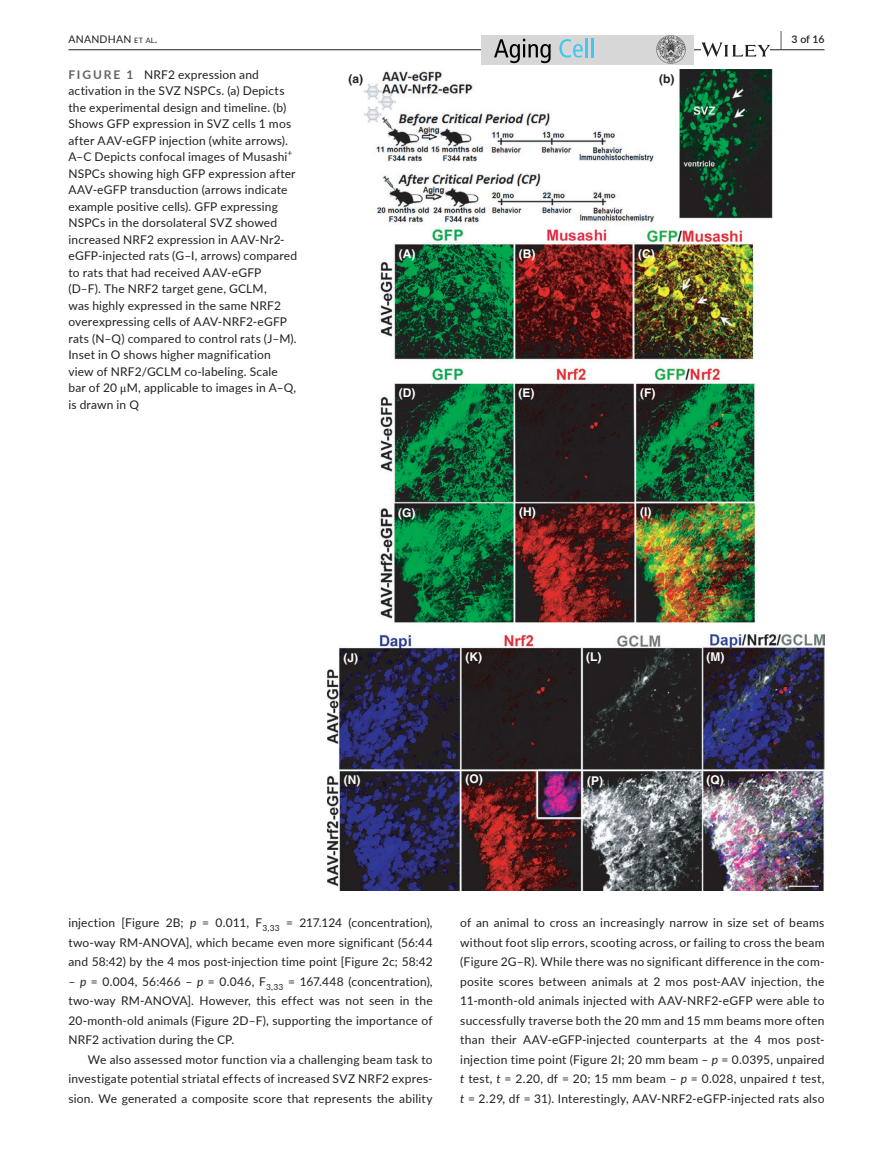
<style>
.page{position:relative;width:893px;height:1174px;background:#fff}
.page>*{position:absolute;margin:0;border:0;box-sizing:border-box;transform-origin:0 0}
.t1{font:12px/16.5px "Lato";letter-spacing:.015em;color:#231f20;text-align:justify}
.t2{font:700 12px "Helvetica";color:#fff}
.t3{font:700 12px "Helvetica";color:#231f20}
.t4{font:10.5px "Lato";letter-spacing:.025em;color:#231f20}
.t5{font:600 10.5px "Lato";color:#231f20}
.t6{font:8.4px "Lato";color:#231f20}
.s1{font-size:7.35px}
.s2{font-size:19.5px}
.s3{font-weight:700;color:#636366}
.s4{font-family:"STIX"}
.s5{font-style:italic}
</style>
<div class="page">
<hr style="left:68px;top:49px;width:756px;height:1px;background:#231f20">
<div style="left:481px;top:35px;width:213px;height:29px;background:#d7d7d7"></div>
<svg style="left:494px;top:39px;width:57px;height:24px"></svg>
<svg style="left:559px;top:39px;width:24px;height:19px"></svg>
<hr style="left:585px;top:38px;width:3px;height:19px;background:#40c8f4">
<svg style="left:591px;top:38px;width:2px;height:19px"></svg>
<img style="left:657px;top:35px;width:28px;height:29px">
<svg style="left:701px;top:42px;width:69px;height:15px"></svg>
<img style="left:327px;top:69px;width:497px;height:821px">
<p class="t4" style="left:68px;top:31px;width:90px">ANANDHAN <span class="s1">et al</span>.</p>
<p class="t5" style="left:780px;top:31px;width:46px"><span class="s2">|</span> 3 of 16</p>
<p class="t1" style="left:68px;top:66px;width:224px;text-align:left"><span class="s3">FIGURE 1</span> NRF2 expression and activation in the SVZ NSPCs. (a) Depicts the experimental design and timeline. (b)<br>Shows GFP expression in SVZ cells 1 mos after AAV-eGFP injection (white arrows).<br>A–C Depicts confocal images of Musashi</p>
<p class="t6" style="left:287px;top:147px;width:6px">+</p>
<p class="t1" style="left:68px;top:165px;width:230px;text-align:left">NSPCs showing high GFP expression after AAV-eGFP transduction (arrows indicate example positive cells). GFP expressing NSPCs in the dorsolateral SVZ showed increased NRF2 expression in AAV-Nr2- eGFP-injected rats (G–I, arrows) compared to rats that had received AAV-eGFP<br>(D–F). The NRF2 target gene, GCLM,<br>was highly expressed in the same NRF2 overexpressing cells of AAV-NRF2-eGFP rats (N–Q) compared to control rats (J–M).<br>Inset in O shows higher magnification view of NRF2/GCLM co-labeling. Scale bar of 20 <span class="s4">μ</span>M, applicable to images in A–Q, is drawn in Q</p>
<p class="t3" style="left:349px;top:72px;width:16px">(a)</p>
<p class="t3" style="left:659px;top:71px;width:17px">(b)</p>
<p class="t2" style="left:399px;top:246px;width:18px">(A)</p>
<p class="t2" style="left:519px;top:246px;width:18px">(B)</p>
<p class="t2" style="left:638px;top:246px;width:18px">(C)</p>
<p class="t2" style="left:399px;top:385px;width:18px">(D)</p>
<p class="t2" style="left:519px;top:385px;width:17px">(E)</p>
<p class="t2" style="left:640px;top:386px;width:17px">(F)</p>
<p class="t2" style="left:398px;top:505px;width:19px">(G)</p>
<p class="t2" style="left:519px;top:504px;width:18px">(H)</p>
<p class="t2" style="left:640px;top:504px;width:13px">(I)</p>
<p class="t2" style="left:343px;top:650px;width:16px">(J)</p>
<p class="t2" style="left:465px;top:649px;width:18px">(K)</p>
<p class="t2" style="left:586px;top:649px;width:17px">(L)</p>
<p class="t2" style="left:707px;top:649px;width:19px">(M)</p>
<p class="t2" style="left:344px;top:772px;width:18px">(N)</p>
<p class="t2" style="left:465px;top:771px;width:19px">(O)</p>
<p class="t2" style="left:587px;top:773px;width:17px">(P)</p>
<p class="t2" style="left:706px;top:772px;width:19px">(Q)</p>
<p class="t1" style="left:68px;top:912px;width:366px;line-height:19.5px">injection [Figure 2B; <span class="s5">p</span> = 0.011, F<sub>3,33</sub> = 217.124 (concentration), two-way RM-ANOVA], which became even more significant (56:44 and 58:42) by the 4 mos post-injection time point [Figure 2c; 58:42</p>
<p class="t1" style="left:68px;top:971px;width:366px;line-height:19.5px">– <span class="s5">p</span> = 0.004, 56:466 – <span class="s5">p</span> = 0.046, F<sub>3,33</sub> = 167.448 (concentration), two-way RM-ANOVA]. However, this effect was not seen in the 20-month-old animals (Figure 2D–F), supporting the importance of NRF2 activation during the CP.</p>
<p class="t1" style="left:68px;top:1049px;width:366px;line-height:19.5px;text-indent:20px">We also assessed motor function via a challenging beam task to investigate potential striatal effects of increased SVZ NRF2 expres&shy;sion. We generated a composite score that represents the ability</p>
<p class="t1" style="left:460px;top:912px;width:366px;line-height:19.5px">of an animal to cross an increasingly narrow in size set of beams without foot slip errors, scooting across, or failing to cross the beam (Figure 2G–R). While there was no significant difference in the com&shy;posite scores between animals at 2 mos post-AAV injection, the 11-month-old animals injected with AAV-NRF2-eGFP were able to successfully traverse both the 20 mm and 15 mm beams more often than their AAV-eGFP-injected counterparts at the 4 mos post&shy;injection time point (Figure 2I; 20 mm beam – <span class="s5">p</span> = 0.0395, unpaired <span class="s5">t</span> test, <span class="s5">t</span> = 2.20, df = 20; 15 mm beam – <span class="s5">p</span> = 0.028, unpaired <span class="s5">t</span> test, <span class="s5">t</span> = 2.29, df = 31). Interestingly, AAV-NRF2-eGFP-injected rats also</p>
</div>
